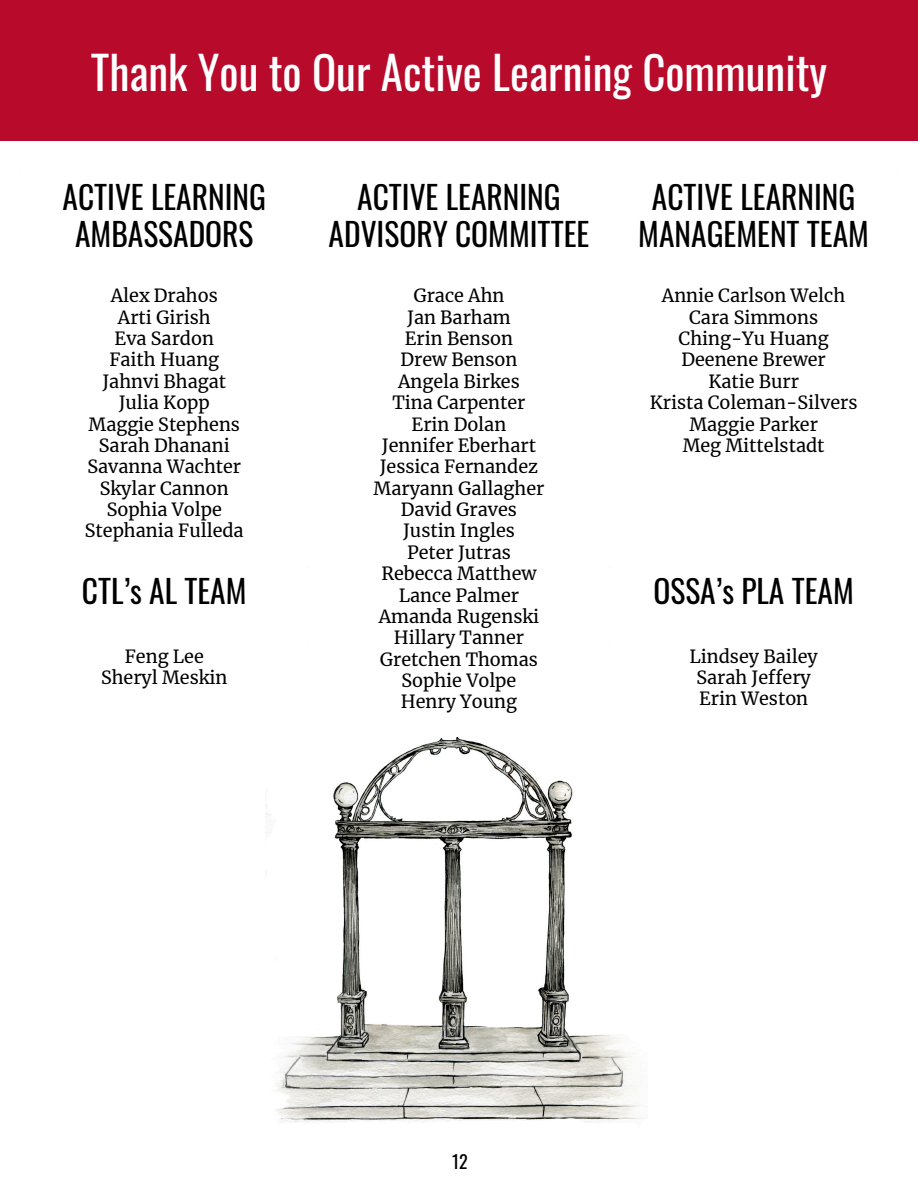
<style>
.page{position:relative;width:918px;height:1188px;background:#fff}
.page>*{position:absolute;margin:0;border:0;box-sizing:border-box;transform-origin:0 0}
.t1{font:45px "Oswald";color:#fff}
.t2{font:31.5px/37.2px "Oswald";color:#000;text-align:center}
.t3{font:18px "Merriweather";color:#000}
.t4{font:18px "Oswald";color:#000}
</style>
<div class="page">
<img style="left:265px;top:737px;width:377px;height:386px">
<div style="left:0;top:0;width:918px;height:141px;background:#b80a2b"></div>
<p class="t1" style="left:91px;top:37px;width:738px">Thank You to Our Active Learning Community</p>
<h1 class="t2" style="left:63px;top:177px;width:205px">ACTIVE LEARNING<br>AMBASSADORS</h1>
<p class="t2" style="left:329px;top:177px;width:262px">ACTIVE LEARNING<br>ADVISORY COMMITTEE</p>
<p class="t2" style="left:638px;top:177px;width:232px">ACTIVE LEARNING<br>MANAGEMENT TEAM</p>
<p class="t3" style="left:111px;top:285px;width:108px">Alex Drahos</p>
<p class="t3" style="left:118px;top:306px;width:94px">Arti Girish</p>
<p class="t3" style="left:115px;top:327px;width:101px">Eva Sardon</p>
<p class="t3" style="left:109px;top:349px;width:111px">Faith Huang</p>
<p class="t3" style="left:102px;top:370px;width:125px">Jahnvi Bhagat</p>
<p class="t3" style="left:119px;top:391px;width:93px">Julia Kopp</p>
<p class="t3" style="left:89px;top:413px;width:153px">Maggie Stephens</p>
<p class="t3" style="left:99px;top:434px;width:132px">Sarah Dhanani</p>
<p class="t3" style="left:87px;top:456px;width:155px">Savanna Wachter</p>
<p class="t3" style="left:100px;top:477px;width:130px">Skylar Cannon</p>
<p class="t3" style="left:107px;top:498px;width:117px">Sophia Volpe</p>
<p class="t3" style="left:85px;top:520px;width:160px">Stephania Fulleda</p>
<p class="t3" style="left:413px;top:285px;width:93px">Grace Ahn</p>
<p class="t3" style="left:407px;top:306px;width:105px">Jan Barham</p>
<p class="t3" style="left:405px;top:327px;width:110px">Erin Benson</p>
<p class="t3" style="left:400px;top:349px;width:118px">Drew Benson</p>
<p class="t3" style="left:398px;top:370px;width:123px">Angela Birkes</p>
<p class="t3" style="left:392px;top:391px;width:135px">Tina Carpenter</p>
<p class="t3" style="left:412px;top:413px;width:96px">Erin Dolan</p>
<p class="t3" style="left:382px;top:434px;width:156px">Jennifer Eberhart</p>
<p class="t3" style="left:380px;top:456px;width:160px">Jessica Fernandez</p>
<p class="t3" style="left:374px;top:477px;width:172px">Maryann Gallagher</p>
<p class="t3" style="left:401px;top:498px;width:118px">David Graves</p>
<p class="t3" style="left:403px;top:520px;width:113px">Justin Ingles</p>
<p class="t3" style="left:407px;top:541px;width:105px">Peter Jutras</p>
<p class="t3" style="left:381px;top:562px;width:157px">Rebecca Matthew</p>
<p class="t3" style="left:399px;top:584px;width:122px">Lance Palmer</p>
<p class="t3" style="left:379px;top:605px;width:162px">Amanda Rugenski</p>
<p class="t3" style="left:394px;top:627px;width:132px">Hillary Tanner</p>
<p class="t3" style="left:380px;top:648px;width:159px">Gretchen Thomas</p>
<p class="t3" style="left:402px;top:669px;width:116px">Sophie Volpe</p>
<p class="t3" style="left:401px;top:691px;width:118px">Henry Young</p>
<p class="t3" style="left:662px;top:285px;width:185px">Annie Carlson Welch</p>
<p class="t3" style="left:689px;top:306px;width:130px">Cara Simmons</p>
<p class="t3" style="left:679px;top:327px;width:152px">Ching-Yu Huang</p>
<p class="t3" style="left:681px;top:349px;width:146px">Deenene Brewer</p>
<p class="t3" style="left:708px;top:370px;width:92px">Katie Burr</p>
<p class="t3" style="left:650px;top:391px;width:209px">Krista Coleman-Silvers</p>
<p class="t3" style="left:689px;top:413px;width:130px">Maggie Parker</p>
<p class="t3" style="left:683px;top:434px;width:143px">Meg Mittelstadt</p>
<p class="t2" style="left:82px;top:572px;width:166px">CTL’s AL TEAM</p>
<p class="t2" style="left:654px;top:572px;width:202px">OSSA’s PLA TEAM</p>
<p class="t3" style="left:689px;top:645px;width:130px">Lindsey Bailey</p>
<p class="t3" style="left:696px;top:666px;width:116px">Sarah Jeffery</p>
<p class="t3" style="left:699px;top:688px;width:111px">Erin Weston</p>
<p class="t3" style="left:125px;top:645px;width:80px">Feng Lee</p>
<p class="t3" style="left:101px;top:666px;width:128px">Sheryl Meskin</p>
<p class="t4" style="left:452px;top:1148px;width:17px">12</p>
</div>
